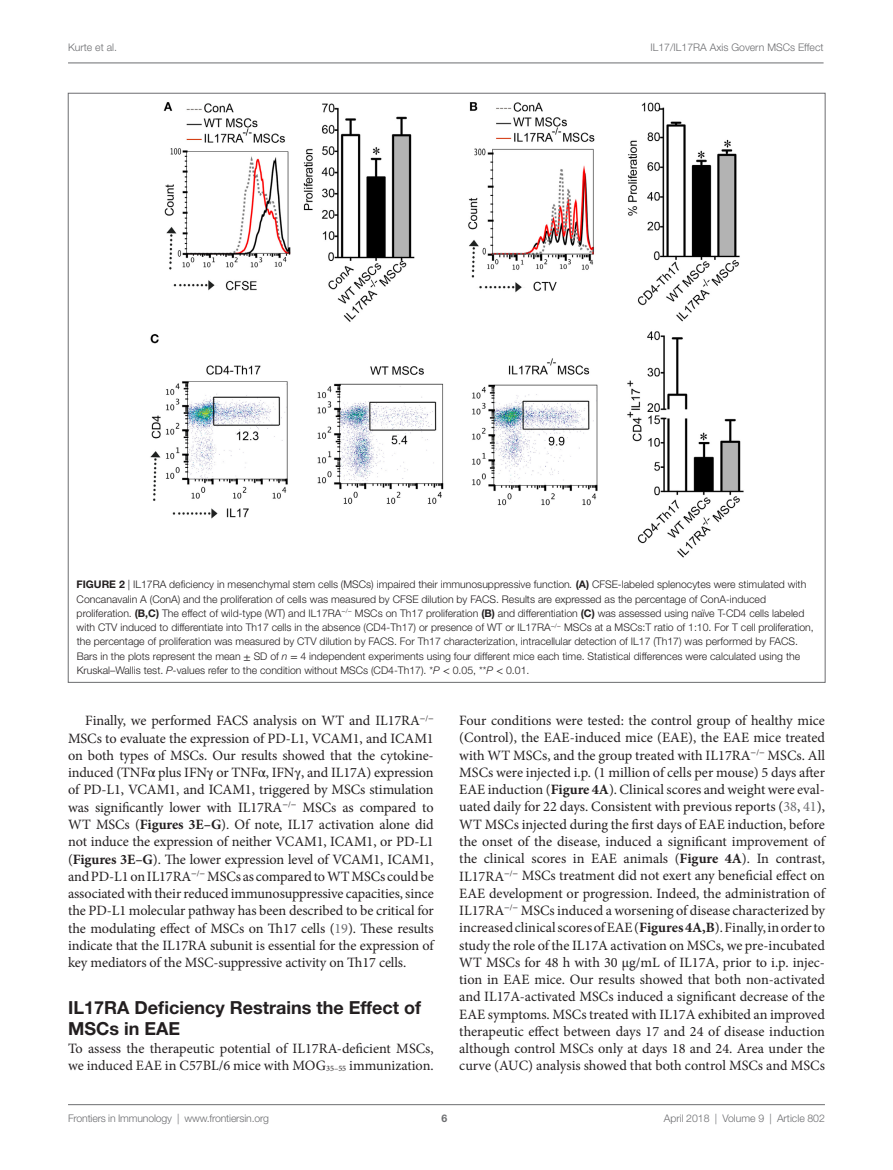
<style>
.page{position:relative;width:893px;height:1170px;background:#fff}
.page>*{position:absolute;margin:0;border:0;box-sizing:border-box;transform-origin:0 0}
.t1{font:700 18px/21px "Helvetica Neue LT Std";color:#231f20}
.t2{font:14.25px/17.2px "Minion Pro";color:#231f20;text-align:justify}
.t3{font:300 10.5px/14.2px "Helvetica Neue LT Std";color:#231f20}
.t4{font:300 10.5px "Helvetica Neue LT Std";color:#6c6d70}
.t5{font:700 10.5px "Helvetica Neue LT Std";color:#6c6d70}
.s1{font-weight:700}
.s2{font-style:italic}
.s3{font-family:"STIX General";font-weight:400}
.s4{font-family:"STIX General"}
.s5{color:#6c6d70}
</style>
<div class="page">
<img style="left:150px;top:102px;width:594px;height:456px">
<hr style="left:68px;top:63px;width:756px;height:1px;background:#6c6d70">
<hr style="left:68px;top:1104px;width:757px;height:1px;background:#6c6d70">
<p class="t4" style="left:68px;top:41px;width:51px">Kurte et al.</p>
<p class="t4" style="left:650px;top:41px;width:175px">IL17/IL17RA Axis Govern MSCs Effect</p>
<p class="t3" style="left:77px;top:577px;width:739px"><span class="s1">Figure 2</span> | IL17RA deficiency in mesenchymal stem cells (MSCs) impaired their immunosuppressive function<span class="s2">.</span> <span class="s1">(A)</span> CFSE-labeled splenocytes were stimulated with Concanavalin A (ConA) and the proliferation of cells was measured by CFSE dilution by FACS. Results are expressed as the percentage of ConA-induced proliferation. <span class="s1">(B,C)</span> The effect of wild-type (WT) and IL17RA<sup>−</sup><sup>/</sup><sup>−</sup> MSCs on Th17 proliferation <span class="s1">(B)</span> and differentiation <span class="s1">(C)</span> was assessed using naïve T-CD4 cells labeled with CTV induced to differentiate into Th17 cells in the absence (CD4-Th17) or presence of WT or IL17RA<sup>−</sup><sup>/</sup><sup>−</sup> MSCs at a MSCs:T ratio of 1:10. For T cell proliferation, the percentage of proliferation was measured by CTV dilution by FACS. For Th17 characterization, intracellular detection of IL17 (Th17) was performed by FACS.<br>Bars in the plots represent the mean <span class="s3">±</span> SD of <span class="s2">n</span> <span class="s3">=</span> 4 independent experiments using four different mice each time. Statistical differences were calculated using the Kruskal–Wallis test. <span class="s2">P-</span>values refer to the condition without MSCs (CD4-Th17). *<span class="s2">P</span> <span class="s3">&lt;</span> 0.05, **<span class="s2">P</span> <span class="s3">&lt;</span> 0.01.</p>
<p class="t2" style="left:68px;top:712px;width:367px;text-indent:17px">Finally, we performed FACS analysis on WT and IL17RA<sup>−</sup><sup>/</sup><sup>− </sup>MSCs to evaluate the expression of PD-L1, VCAM1, and ICAM1 on both types of MSCs. Our results showed that the cytokine&shy;induced (TNF<span class="s4">α</span> plus IFN<span class="s4">γ</span> or TNF<span class="s4">α</span>, IFN<span class="s4">γ</span>, and IL17A) expression of PD-L1, VCAM1, and ICAM1, triggered by MSCs stimulation was significantly lower with IL17RA<sup>−</sup><sup>/</sup><sup>−</sup> MSCs as compared to WT MSCs (<span class="s1">Figures 3E–G</span>). Of note, IL17 activation alone did not induce the expression of neither VCAM1, ICAM1, or PD-L1 (<span class="s1">Figures 3E–G</span>). The lower expression level of VCAM1, ICAM1, and PD-L1 on IL17RA<sup>−</sup><sup>/</sup><sup>−</sup> MSCs as compared to WT MSCs could be associated with their reduced immunosuppressive capacities, since the PD-L1 molecular pathway has been described to be critical for the modulating effect of MSCs on Th17 cells (<span class="s5">19</span>). These results indicate that the IL17RA subunit is essential for the expression of key mediators of the MSC-suppressive activity on Th17 cells.</p>
<p class="t1" style="left:68px;top:997px;width:354px">IL17RA Deficiency Restrains the Effect of<br>MSCs in EAE</p>
<p class="t2" style="left:68px;top:1039px;width:367px">To assess the therapeutic potential of IL17RA-deficient MSCs, we induced EAE in C57BL/6 mice with MOG<sub>35–55</sub> immunization.</p>
<p class="t2" style="left:459px;top:712px;width:367px">Four conditions were tested: the control group of healthy mice (Control), the EAE-induced mice (EAE), the EAE mice treated with WT MSCs, and the group treated with IL17RA<sup>−</sup><sup>/</sup><sup>−</sup> MSCs. All MSCs were injected i.p. (1 million of cells per mouse) 5 days after EAE induction (<span class="s1">Figure 4A</span>). Clinical scores and weight were eval&shy;uated daily for 22 days. Consistent with previous reports (<span class="s5">38</span>, <span class="s5">41</span>), WT MSCs injected during the first days of EAE induction, before the onset of the disease, induced a significant improvement of the clinical scores in EAE animals (<span class="s1">Figure 4A</span>). In contrast, IL17RA<sup>−</sup><sup>/</sup><sup>−</sup> MSCs treatment did not exert any beneficial effect on EAE development or progression. Indeed, the administration of IL17RA<sup>−</sup><sup>/</sup><sup>−</sup> MSCs induced a worsening of disease characterized by increased clinical scores of EAE (<span class="s1">Figures 4A,B</span>). Finally, in order to study the role of the IL17A activation on MSCs, we pre-incubated WT MSCs for 48 h with 30 µg/mL of IL17A, prior to i.p. injec&shy;tion in EAE mice. Our results showed that both non-activated and IL17A-activated MSCs induced a significant decrease of the EAE symptoms. MSCs treated with IL17A exhibited an improved therapeutic effect between days 17 and 24 of disease induction although control MSCs only at days 18 and 24. Area under the curve (AUC) analysis showed that both control MSCs and MSCs</p>
<p class="t4" style="left:68px;top:1111px;width:203px">Frontiers in Immunology | www.frontiersin.org</p>
<p class="t4" style="left:664px;top:1111px;width:163px">April 2018 | Volume 9 | Article 802</p>
<p class="t5" style="left:441px;top:1111px;width:7px">6</p>
</div>
